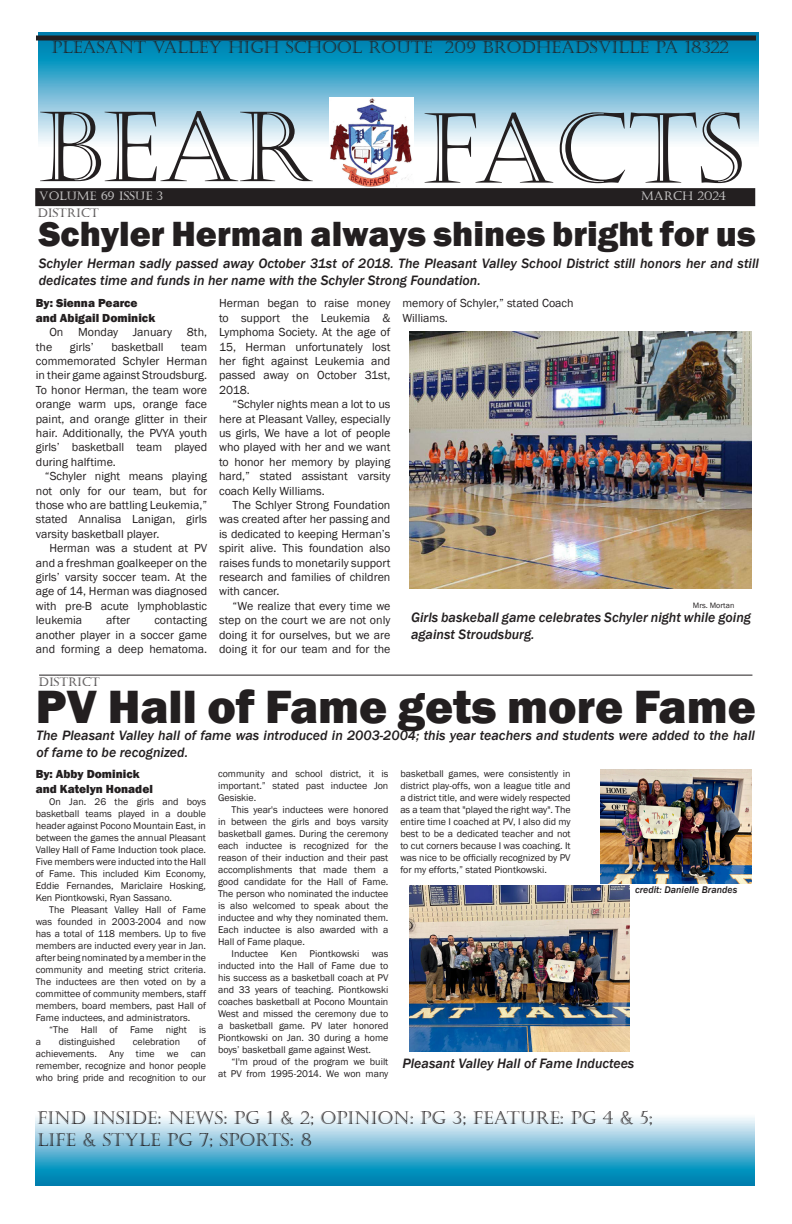
<style>
.page{position:relative;width:792px;height:1224px;background:#fff}
.page>*{position:absolute;margin:0;border:0;box-sizing:border-box;transform-origin:0 0}
.t1{font:97px "Castellar";color:#231f20}
.t2{font:800 48px "Franklin Gothic";color:#231f20}
.t3{font:800 36px "Franklin Gothic";color:#231f20}
.t4{font:18px "Castellar";color:#231f20}
.t5{font:17px "Castellar";color:#231f20}
.t6{font:italic 500 14px/16.8px "Franklin Gothic";color:#231f20}
.t7{font:12px/14.4px "Franklin Gothic";color:#231f20;text-align:justify}
.t8{font:800 12px "Franklin Gothic";color:#231f20}
.t9{font:12px "Castellar";color:#fff}
.t10{font:12px "Castellar";color:#231f20}
.t11{font:10px/12px "Franklin Gothic";color:#231f20;text-align:justify}
.t12{font:italic 500 10px "Franklin Gothic";color:#231f20}
.t13{font:8px "Franklin Gothic";color:#231f20}
</style>
<div class="page">
<svg style="left:39px;top:32px;width:720px;height:110px;background:#61b4d2"></svg>
<svg style="left:36px;top:1117px;width:719px;height:69px;background:#65b6d4"></svg>
<div style="left:35px;top:188px;width:720px;height:18px;background:#231f20"></div>
<img style="left:329px;top:97px;width:84px;height:90px">
<hr style="left:36px;top:36px;width:720px;height:4px;background:#231f20">
<hr style="left:39px;top:675px;width:713px;height:1px;background:#231f20">
<img style="left:409px;top:331px;width:343px;height:257px">
<img style="left:600px;top:770px;width:152px;height:113px">
<img style="left:409px;top:886px;width:221px;height:165px">
<p class="t5" style="left:52px;top:37px;width:679px">PLEASANT VALLEY HIGH SCHOOL ROUTE 209 BRODHEADSVILLE PA 18322</p>
<p class="t1" style="left:39px;top:92px;width:273px">BEAR</p>
<p class="t1" style="left:423px;top:94px;width:322px">FACTS</p>
<p class="t9" style="left:641px;top:189px;width:86px">MARCH 2024</p>
<p class="t9" style="left:39px;top:189px;width:125px">VOLUME 69 ISSUE 3</p>
<p class="t10" style="left:38px;top:206px;width:63px">DISTRICT</p>
<p class="t3" style="left:39px;top:211px;width:719px">Schyler Herman always shines bright for us</p>
<p class="t6" style="left:39px;top:255px;width:722px">Schyler Herman sadly passed away October 31st of 2018. The Pleasant Valley School District still honors her and still dedicates time and funds in her name with the Schyler Strong Foundation.</p>
<p class="t8" style="left:36px;top:296px;width:103px">By: Sienna Pearce</p>
<p class="t8" style="left:36px;top:310px;width:121px">and Abigail Dominick</p>
<p class="t7" style="left:36px;top:325px;width:173px;text-indent:14px">On Monday January 8th, the</p>
<p class="t7" style="left:70px;top:340px;width:25px">girls’</p>
<p class="t7" style="left:111px;top:340px;width:54px">basketball</p>
<p class="t7" style="left:36px;top:340px;width:173px;text-indent:145px">team commemorated Schyler Herman in their game against Stroudsburg.<br>To honor Herman, the team wore orange warm ups, orange face paint, and orange glitter in their hair. Additionally, the PVYA youth girls’ basketball team played during halftime.</p>
<p class="t7" style="left:36px;top:469px;width:173px;text-indent:9px">“Schyler night means playing not only for our team, but for those who are battling Leukemia,” stated Annalisa Lanigan, girls varsity basketball player.</p>
<p class="t7" style="left:36px;top:541px;width:173px;text-indent:14px">Herman was a student at PV and a freshman goalkeeper on the girls’ varsity soccer team. At the age of 14, Herman was diagnosed with pre-B acute lymphoblastic leukemia</p>
<p class="t7" style="left:106px;top:613px;width:25px">after</p>
<p class="t7" style="left:36px;top:613px;width:173px;text-indent:118px">contacting another player in a soccer game and forming a deep hematoma.</p>
<p class="t7" style="left:219px;top:296px;width:173px">Herman began to raise money to support the Leukemia &amp; Lymphoma Society. At the age of 15, Herman unfortunately lost her fight against Leukemia and passed away on October 31st, 2018.</p>
<p class="t7" style="left:219px;top:397px;width:173px;text-indent:14px">“Schyler nights mean a lot to us here at Pleasant Valley, especially us girls, We have a lot of people who played with her and we want to honor her memory by playing hard,” stated assistant varsity coach Kelly Williams.</p>
<p class="t7" style="left:219px;top:498px;width:173px;text-indent:14px">The Schlyer Strong Foundation was created after her passing and is dedicated to keeping Herman’s spirit alive. This foundation also raises funds to monetarily support research and families of children with cancer.</p>
<p class="t7" style="left:219px;top:599px;width:173px;text-indent:14px">“We realize that every time we step on the court we are not only doing it for ourselves, but we are doing it for our team and for the</p>
<p class="t7" style="left:402px;top:296px;width:173px">memory of Schyler,” stated Coach<br>Williams.</p>
<p class="t13" style="left:693px;top:601px;width:43px">Mrs. Mortan</p>
<p class="t6" style="left:411px;top:609px;width:341px">Girls baskeball game celebrates Schyler night while going against Stroudsburg.</p>
<p class="t10" style="left:39px;top:675px;width:63px">DISTRICT</p>
<p class="t2" style="left:36px;top:676px;width:722px">PV Hall of Fame gets more Fame</p>
<p class="t6" style="left:37px;top:727px;width:720px">The Pleasant Valley hall of fame was introduced in 2003-2004; this year teachers and students were added to the hall of fame to be recognized.</p>
<p class="t8" style="left:36px;top:767px;width:105px">By: Abby Dominick</p>
<p class="t8" style="left:36px;top:781px;width:119px">and Katelyn Honadel</p>
<p class="t11" style="left:36px;top:796px;width:172px;text-indent:14px">On Jan. 26 the girls and boys basketball teams played in a double header against Pocono Mountain East, in between the games the annual Pleasant Valley Hall of Fame Induction took place.<br>Five members were inducted into the Hall of Fame. This included Kim Economy, Eddie Fernandes, Mariclaire Hosking, Ken Piontkowski, Ryan Sassano.</p>
<p class="t11" style="left:36px;top:904px;width:172px;text-indent:14px">The Pleasant Valley Hall of Fame was founded in 2003-2004 and now has a total of 118 members. Up to five members are inducted every year in Jan. after being nominated by a member in the community and meeting strict criteria.<br>The inductees are then voted on by a committee of community members, staff members, board members, past Hall of Fame inductees, and administrators.</p>
<p class="t11" style="left:49px;top:1024px;width:158px">“The Hall of Fame night is</p>
<p class="t11" style="left:36px;top:1036px;width:7px">a</p>
<p class="t11" style="left:59px;top:1036px;width:58px">distinguished</p>
<p class="t11" style="left:133px;top:1036px;width:49px">celebration</p>
<p class="t11" style="left:36px;top:1036px;width:172px;text-indent:162px">of achievements. Any time we can remember, recognize and honor people who bring pride and recognition to our</p>
<p class="t11" style="left:218px;top:768px;width:172px">community and school district, it is important.” stated past inductee Jon Gesiskie.</p>
<p class="t11" style="left:218px;top:804px;width:172px;text-indent:14px">This year's inductees were honored in between the girls and boys varsity basketball games. During the ceremony each inductee is recognized for the reason of their induction and their past accomplishments that made them a good candidate for the Hall of Fame.<br>The person who nominated the inductee is also welcomed to speak about the inductee and why they nominated them.<br>Each inductee is also awarded with a Hall of Fame plaque.</p>
<p class="t11" style="left:218px;top:948px;width:172px;text-indent:14px">Inductee Ken Piontkowski was inducted into the Hall of Fame due to his success as a basketball coach at PV and 33 years of teaching. Piontkowski coaches basketball at Pocono Mountain West and missed the ceremony due to a basketball game. PV later honored Piontkowski on Jan. 30 during a home boys’ basketball game against West.</p>
<p class="t11" style="left:218px;top:1056px;width:172px;text-align:right">“I'm proud of the program we built<br>at PV from 1995-2014. We won many</p>
<p class="t11" style="left:400px;top:768px;width:172px">basketball games, were consistently in district play-offs, won a league title and a district title, and were widely respected as a team that "played the right way". The entire time I coached at PV, I also did my best to be a dedicated teacher and not to cut corners because I was coaching. It was nice to be officially recognized by PV for my efforts,” stated Piontkowski.</p>
<p class="t12" style="left:635px;top:883px;width:104px">credit: Danielle Brandes</p>
<p class="t6" style="left:402px;top:1055px;width:233px">Pleasant Valley Hall of Fame Inductees</p>
<p class="t4" style="left:37px;top:1108px;width:617px">FIND INSIDE: NEWS: PG 1 &amp; 2; OPINION: PG 3; FEATURE: PG 4 &amp; 5;</p>
<p class="t4" style="left:37px;top:1129px;width:276px">LIFE &amp; STYLE PG 7; SPORTS: 8</p>
</div>
